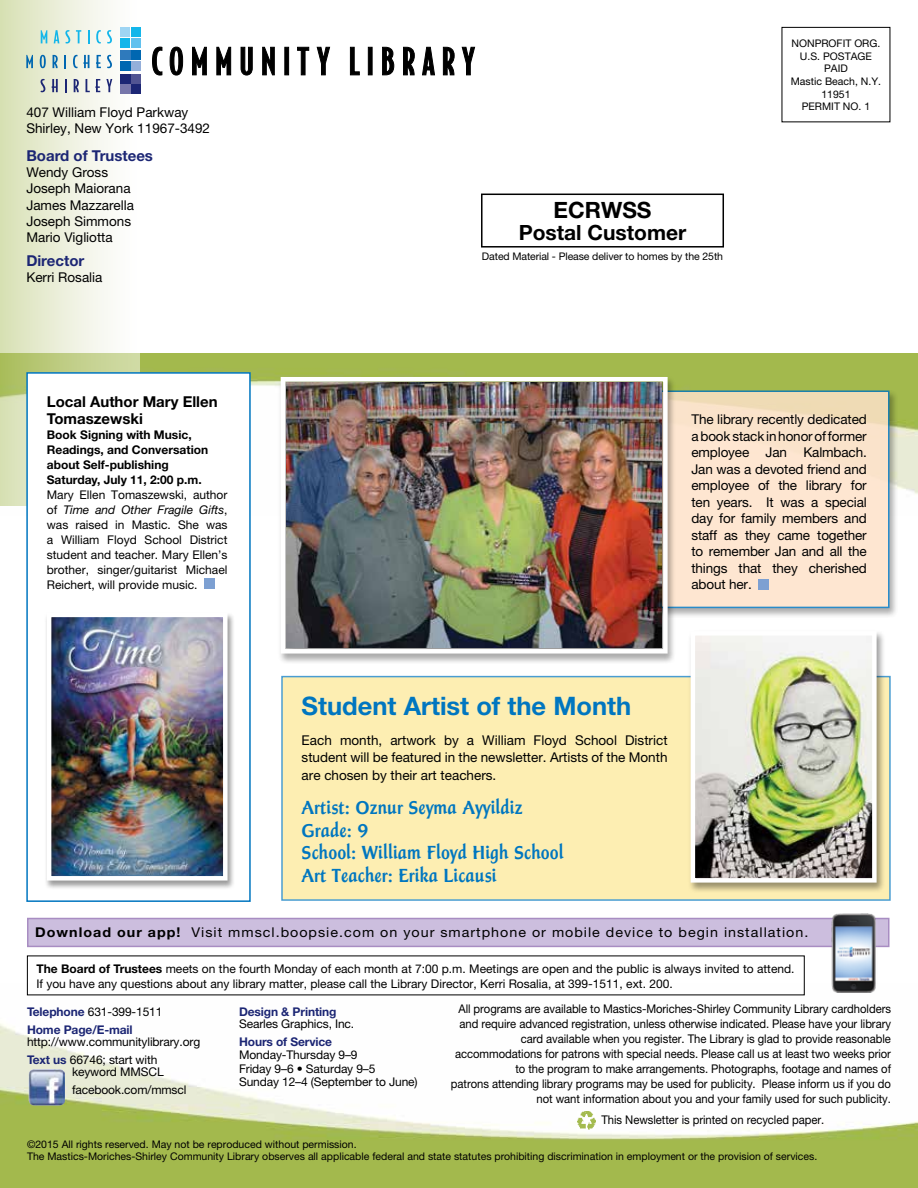
<style>
.page{position:relative;width:918px;height:1188px;background:#fff}
.page>*{position:absolute;margin:0;border:0;box-sizing:border-box;transform-origin:0 0}
.t1{font:700 25.5px "Helvetica Neue";color:#0076c0}
.t2{font:700 22.5px "Helvetica Neue";color:#000}
.t3{font:700 21px "Helvetica Neue";color:#000}
.t4{font:19.5px/22.5px "Champers Let Plain";color:#0076c0}
.t5{font:700 15px/16.5px "Helvetica Neue";color:#000}
.t6{font:700 15px "Helvetica Neue";color:#1c2674}
.t7{font:13.5px/16.5px "Helvetica Neue";color:#000}
.t8{font:13.5px "Helvetica Neue";letter-spacing:.07em;color:#000;scale:1.06 1}
.t9{font:12px/15px "Helvetica Neue";letter-spacing:-.005em;color:#000}
.t10{font:12px/15px "Helvetica Neue";letter-spacing:-.005em;color:#000;text-align:right;scale:.94 1}
.t11{font:700 12px/15px "Helvetica Neue";color:#000}
.t12{font:700 12px/18px "Helvetica Neue";letter-spacing:-.01em;color:#1c2674}
.t13{font:10.5px/12.6px "Helvetica Neue";color:#000;text-align:center}
.s1{font-style:italic}
.s2{font-weight:700}
.s3{font-weight:400;color:#000}
.s4{font-weight:700;color:#1c2674}
</style>
<div class="page">
<img style="left:0;top:353px;width:918px;height:153px">
<svg style="left:0;top:0;width:140px;height:505px"></svg>
<svg style="left:152px;top:46px;width:11px;height:30px"></svg>
<svg style="left:169px;top:46px;width:14px;height:30px"></svg>
<svg style="left:192px;top:47px;width:15px;height:29px"></svg>
<svg style="left:216px;top:47px;width:15px;height:29px"></svg>
<svg style="left:240px;top:47px;width:13px;height:29px"></svg>
<svg style="left:262px;top:47px;width:13px;height:29px"></svg>
<svg style="left:284px;top:47px;width:5px;height:28px"></svg>
<svg style="left:297px;top:47px;width:13px;height:29px"></svg>
<svg style="left:316px;top:47px;width:15px;height:29px"></svg>
<svg style="left:350px;top:47px;width:10px;height:29px"></svg>
<svg style="left:368px;top:47px;width:5px;height:28px"></svg>
<svg style="left:382px;top:47px;width:13px;height:29px"></svg>
<svg style="left:403px;top:47px;width:12px;height:29px"></svg>
<svg style="left:422px;top:47px;width:13px;height:29px"></svg>
<svg style="left:443px;top:47px;width:12px;height:29px"></svg>
<svg style="left:461px;top:47px;width:14px;height:29px"></svg>
<svg style="left:41px;top:30px;width:6px;height:13px"></svg>
<svg style="left:54px;top:30px;width:5px;height:13px"></svg>
<svg style="left:65px;top:30px;width:5px;height:13px"></svg>
<svg style="left:76px;top:30px;width:5px;height:13px"></svg>
<svg style="left:88px;top:30px;width:1px;height:13px"></svg>
<svg style="left:96px;top:30px;width:5px;height:13px"></svg>
<svg style="left:107px;top:30px;width:5px;height:13px"></svg>
<svg style="left:26px;top:55px;width:7px;height:13px"></svg>
<svg style="left:40px;top:55px;width:6px;height:13px"></svg>
<svg style="left:53px;top:55px;width:5px;height:13px"></svg>
<svg style="left:64px;top:55px;width:2px;height:13px"></svg>
<svg style="left:73px;top:55px;width:16px;height:13px"></svg>
<svg style="left:96px;top:55px;width:5px;height:13px"></svg>
<svg style="left:107px;top:55px;width:5px;height:13px"></svg>
<svg style="left:40px;top:79px;width:5px;height:13px"></svg>
<svg style="left:52px;top:79px;width:6px;height:13px"></svg>
<svg style="left:65px;top:79px;width:2px;height:13px"></svg>
<svg style="left:74px;top:79px;width:5px;height:13px"></svg>
<svg style="left:86px;top:79px;width:14px;height:13px"></svg>
<svg style="left:106px;top:79px;width:6px;height:13px"></svg>
<div style="left:131px;top:84px;width:10px;height:10px;background:#1c2674"></div>
<div style="left:120px;top:84px;width:10px;height:10px;background:#7776aa"></div>
<div style="left:131px;top:74px;width:10px;height:10px;background:#515492"></div>
<div style="left:120px;top:74px;width:10px;height:10px;background:#1c2674"></div>
<div style="left:120px;top:61px;width:10px;height:10px;background:#0067b1"></div>
<div style="left:131px;top:61px;width:10px;height:10px;background:#94afda"></div>
<div style="left:120px;top:50px;width:10px;height:10px;background:#2f7abc"></div>
<div style="left:131px;top:50px;width:10px;height:10px;background:#0067b1"></div>
<div style="left:131px;top:38px;width:10px;height:10px;background:#61c1ee"></div>
<div style="left:120px;top:38px;width:10px;height:10px;background:#13b6ea"></div>
<div style="left:131px;top:27px;width:10px;height:10px;background:#13b6ea"></div>
<div style="left:120px;top:27px;width:10px;height:10px;background:#9fd5f3"></div>
<div style="left:481px;top:194px;width:243px;height:54px;border:2px solid #000"></div>
<img style="left:0;top:984px;width:918px;height:204px">
<img style="left:29px;top:1069px;width:36px;height:37px">
<img style="left:577px;top:1112px;width:19px;height:17px">
<div style="left:28px;top:919px;width:861px;height:27px;background:#ccbede"></div>
<div style="left:27px;top:918px;width:863px;height:29px;border:2px solid #a88dc2"></div>
<img style="left:830px;top:913px;width:47px;height:80px">
<div style="left:281px;top:676px;width:610px;height:225px;background:#fdeeb2"></div>
<div style="left:26px;top:372px;width:225px;height:530px;background:#fff;border:2px solid #0076c0"></div>
<div style="left:687px;top:630px;width:198px;height:263px;background:#000;opacity:.4"></div>
<img style="left:696px;top:636px;width:176px;height:242px">
<div style="left:691px;top:631px;width:186px;height:252px;border:4px solid #fff"></div>
<div style="left:44px;top:612px;width:191px;height:278px;background:#000;opacity:.4"></div>
<img style="left:52px;top:618px;width:171px;height:258px">
<div style="left:47px;top:613px;width:181px;height:268px;border:4px solid #fff"></div>
<div style="left:390px;top:389px;width:508px;height:230px;background:#000;opacity:.4"></div>
<svg style="left:676px;top:391px;width:214px;height:217px;background:#f7e2cc"></svg>
<div style="left:759px;top:579px;width:10px;height:10px;background:#7da0d2"></div>
<div style="left:204px;top:578px;width:10px;height:11px;background:#7da0d2"></div>
<div style="left:277px;top:375px;width:399px;height:289px;background:#000;opacity:.4"></div>
<img style="left:286px;top:383px;width:376px;height:265px">
<div style="left:281px;top:377px;width:387px;height:277px;border:4px solid #fff"></div>
<p class="t7" style="left:26px;top:103px;width:185px">407 William Floyd Parkway<br>Shirley, New York 11967-3492</p>
<p class="t6" style="left:26px;top:146px;width:128px">Board of Trustees</p>
<p class="t7" style="left:26px;top:164px;width:109px">Wendy Gross<br>Joseph Maiorana<br>James Mazzarella<br>Joseph Simmons<br>Mario Vigliotta</p>
<p class="t6" style="left:26px;top:251px;width:60px">Director</p>
<p class="t7" style="left:26px;top:269px;width:78px">Kerri Rosalia</p>
<p class="t5" style="left:47px;top:393px;width:172px">Local Author Mary Ellen<br>Tomaszewski</p>
<p class="t11" style="left:47px;top:426px;width:163px">Book Signing with Music,<br>Readings, and Conversation about Self-publishing<br>Saturday, July 11, 2:00 p.m.</p>
<p class="t9" style="left:47px;top:487px;width:182px;text-align:justify">Mary Ellen Tomaszewski, author of <span class="s1">Time and Other Fragile Gifts</span>, was raised in Mastic. She was a William Floyd School District student and teacher. Mary Ellen’s brother, singer/guitarist Michael Reichert, will provide music.</p>
<h2 class="t2" style="left:553px;top:196px;width:100px">ECRWSS</h2>
<h3 class="t3" style="left:519px;top:220px;width:169px">Postal Customer</h3>
<p class="t13" style="left:482px;top:250px;width:243px">Dated Material - Please deliver to homes by the 25th</p>
<p class="t13" style="left:791px;top:37px;width:92px">NONPROFIT ORG.<br>U.S. POSTAGE<br>PAID<br>Mastic Beach, N.Y.<br>11951<br>PERMIT NO. 1</p>
<p class="t7" style="left:691px;top:411px;width:177px;text-align:justify">The library recently dedicated a book stack in honor of former employee Jan Kalmbach.<br>Jan was a devoted friend and employee of the library for ten years. It was a special day for family members and staff as they came together to remember Jan and all the things that they cherished about her.</p>
<h1 class="t1" style="left:302px;top:691px;width:331px">Student Artist of the Month</h1>
<p class="t7" style="left:302px;top:732px;width:368px">Each month, artwork by a William Floyd School District student will be featured in the newsletter. Artists of the Month</p>
<p class="t7" style="left:302px;top:767px;width:196px">are chosen by their art teachers.</p>
<h3 class="t4" style="left:302px;top:797px;width:264px">Artist: Oznur Seyma Ayyildiz<br>Grade: 9<br>School: William Floyd High School<br>Art Teacher: Erika Licausi</h3>
<p class="t8" style="left:35px;top:924px;width:731px"><span class="s2">Download our app!</span> Visit mmscl.boopsie.com on your smartphone or mobile device to begin installation.</p>
<p class="t9" style="left:36px;top:961px;width:760px"><span class="s2">The Board of Trustees</span> meets on the fourth Monday of each month at 7:00 p.m. Meetings are open and the public is always invited to attend.<br>If you have any questions about any library matter, please call the Library Director, Kerri Rosalia, at 399-1511, ext. 200.</p>
<p class="t12" style="left:27px;top:1002px;width:137px">Telephone <span class="s3">631-399-1511<br></span>Home Page/E-mail</p>
<p class="t9" style="left:27px;top:1032px;width:175px;line-height:18px">http://www.communitylibrary.org<br><span class="s4">Text us</span> 66746; start with</p>
<p class="t9" style="left:72px;top:1062px;width:116px;line-height:18px">keyword MMSCL facebook.com/mmscl</p>
<p class="t12" style="left:239px;top:1002px;width:99px">Design &amp; Printing</p>
<p class="t9" style="left:239px;top:1016px;width:117px">Searles Graphics, Inc.</p>
<p class="t12" style="left:239px;top:1032px;width:95px">Hours of Service</p>
<p class="t9" style="left:239px;top:1048px;width:180px;line-height:13.5px">Monday-Thursday 9–9<br>Friday 9–6 • Saturday 9–5<br>Sunday 12–4 (September to June)</p>
<p class="t10" style="left:451px;top:1001px;width:470px">All programs are available to Mastics-Moriches-Shirley Community Library cardholders and require advanced registration, unless otherwise indicated. Please have your library card available when you register. The Library is glad to provide reasonable accommodations for patrons with special needs. Please call us at least two weeks prior to the program to make arrangements. Photographs, footage and names of<br>patrons attending library programs may be used for publicity. Please inform us if you do not want information about you and your family used for such publicity.</p>
<p class="t10" style="left:602px;top:1112px;width:238px">This Newsletter is printed on recycled paper.</p>
<p class="t13" style="left:27px;top:1139px;width:792px;line-height:12px;text-align:left">©2015 All rights reserved. May not be reproduced without permission.<br>The Mastics-Moriches-Shirley Community Library observes all applicable federal and state statutes prohibiting discrimination in employment or the provision of services.</p>
</div>
